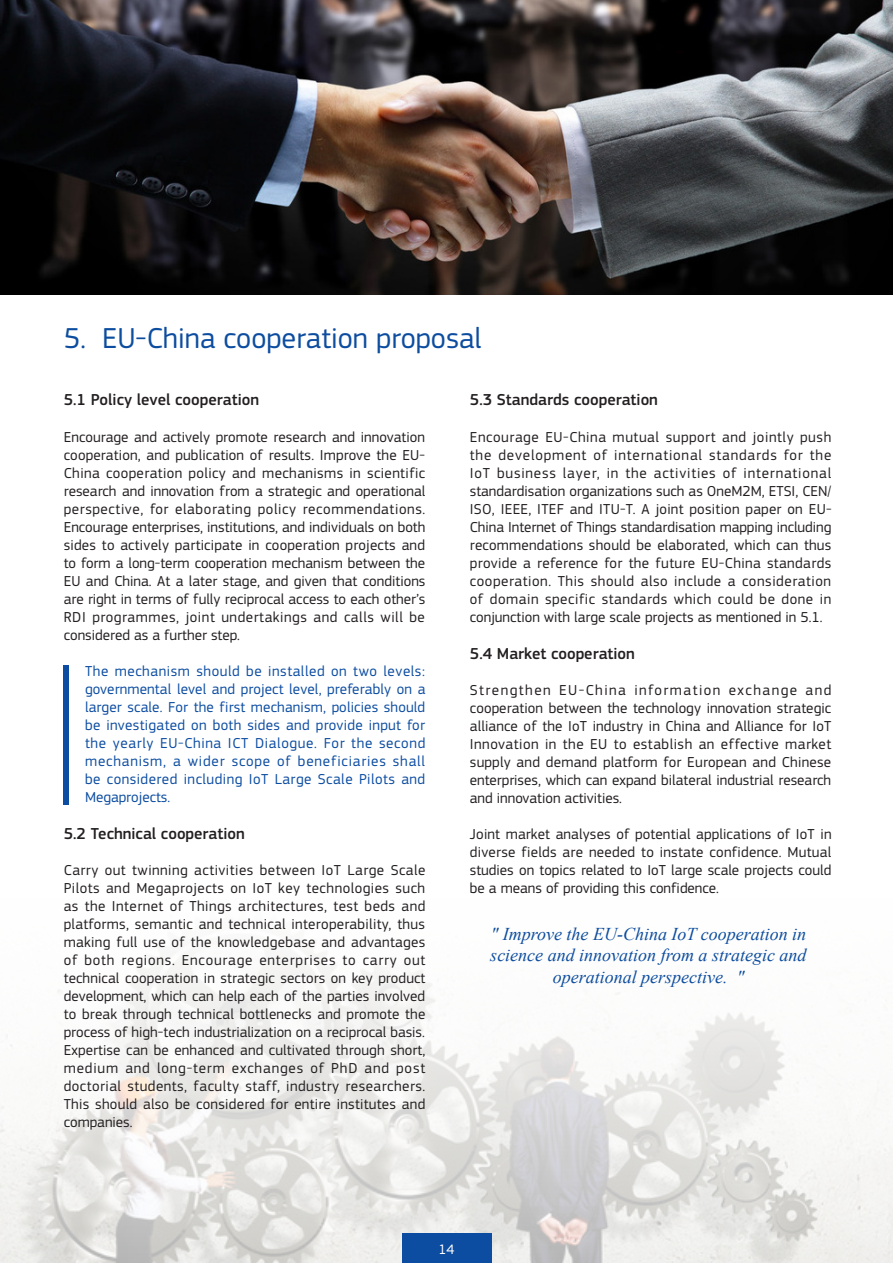
<style>
.page{position:relative;width:893px;height:1263px;background:#fff}
.page>*{position:absolute;margin:0;border:0;box-sizing:border-box;transform-origin:0 0}
.t1{font:30px "PF Square Sans Pro";color:#0d4d9f}
.t2{font:italic 18px/21.6px "Times New Roman";color:#0d4d9f;text-align:center}
.t3{font:500 16.5px "PF Square Sans Pro";color:#231f20}
.t4{font:15px/18px "PF Square Sans Pro";color:#231f20;text-align:justify}
.t5{font:15px/18px "PF Square Sans Pro";letter-spacing:.03em;color:#0d4da1;text-align:justify}
.t6{font:14.25px "PF Square Sans Pro";color:#fff}
</style>
<div class="page">
<img style="left:0;top:958px;width:893px;height:305px">
<img style="left:0;top:0;width:893px;height:295px">
<div style="left:401px;top:1233px;width:90px;height:30px;background:#0d4da1"></div>
<div style="left:64px;top:665px;width:5px;height:139px;background:#0d4da1"></div>
<p class="t1" style="left:64px;top:321px;width:419px">5. EU-China cooperation proposal</p>
<p class="t3" style="left:64px;top:390px;width:197px">5.1 Policy level cooperation</p>
<p class="t4" style="left:64px;top:428px;width:363px">Encourage and actively promote research and innovation cooperation, and publication of results. Improve the EU-China cooperation policy and mechanisms in scientific research and innovation from a strategic and operational perspective, for elaborating policy recommendations.<br>Encourage enterprises, institutions, and individuals on both sides to actively participate in cooperation projects and to form a long-term cooperation mechanism between the EU and China. At a later stage, and given that conditions are right in terms of fully reciprocal access to each other’s RDI programmes, joint undertakings and calls will be considered as a further step.</p>
<p class="t5" style="left:85px;top:662px;width:342px">The mechanism should be installed on two levels: governmental level and project level, preferably on a larger scale. For the first mechanism, policies should be investigated on both sides and provide input for the yearly EU-China ICT Dialogue. For the second mechanism, a wider scope of beneficiaries shall be considered including IoT Large Scale Pilots and Megaprojects.</p>
<p class="t3" style="left:64px;top:824px;width:183px">5.2 Technical cooperation</p>
<p class="t4" style="left:64px;top:861px;width:363px">Carry out twinning activities between IoT Large Scale Pilots and Megaprojects on IoT key technologies such as the Internet of Things architectures, test beds and platforms, semantic and technical interoperability, thus making full use of the knowledgebase and advantages of both regions. Encourage enterprises to carry out technical cooperation in strategic sectors on key product development, which can help each of the parties involved to break through technical bottlenecks and promote the process of high-tech industrialization on a reciprocal basis.</p>
<p class="t4" style="left:64px;top:1041px;width:363px">Expertise can be enhanced and cultivated through short, medium and long-term exchanges of PhD and post doctorial students, faculty staff, industry researchers.<br>This should also be considered for entire institutes and companies.</p>
<p class="t3" style="left:470px;top:390px;width:190px">5.3 Standards cooperation</p>
<p class="t4" style="left:470px;top:428px;width:363px">Encourage EU-China mutual support and jointly push the development of international standards for the IoT business layer, in the activities of international standardisation organizations such as OneM2M, ETSI, CEN/ ISO, IEEE, ITEF and ITU-T. A joint position paper on EU-China Internet of Things standardisation mapping including recommendations should be elaborated, which can thus provide a reference for the future EU-China standards cooperation. This should also include a consideration of domain specific standards which could be done in conjunction with large scale projects as mentioned in 5.1.</p>
<p class="t3" style="left:470px;top:644px;width:167px">5.4 Market cooperation</p>
<p class="t4" style="left:470px;top:681px;width:363px">Strengthen EU-China information exchange and cooperation between the technology innovation strategic alliance of the IoT industry in China and Alliance for IoT Innovation in the EU to establish an effective market supply and demand platform for European and Chinese enterprises, which can expand bilateral industrial research and innovation activities.</p>
<p class="t4" style="left:470px;top:825px;width:363px">Joint market analyses of potential applications of IoT in diverse fields are needed to instate confidence. Mutual studies on topics related to IoT large scale projects could be a means of providing this confidence.</p>
<p class="t2" style="left:490px;top:923px;width:318px">" Improve the EU-China IoT cooperation in science and innovation from a strategic and operational perspective. "</p>
<p class="t6" style="left:439px;top:1240px;width:17px">14</p>
</div>
